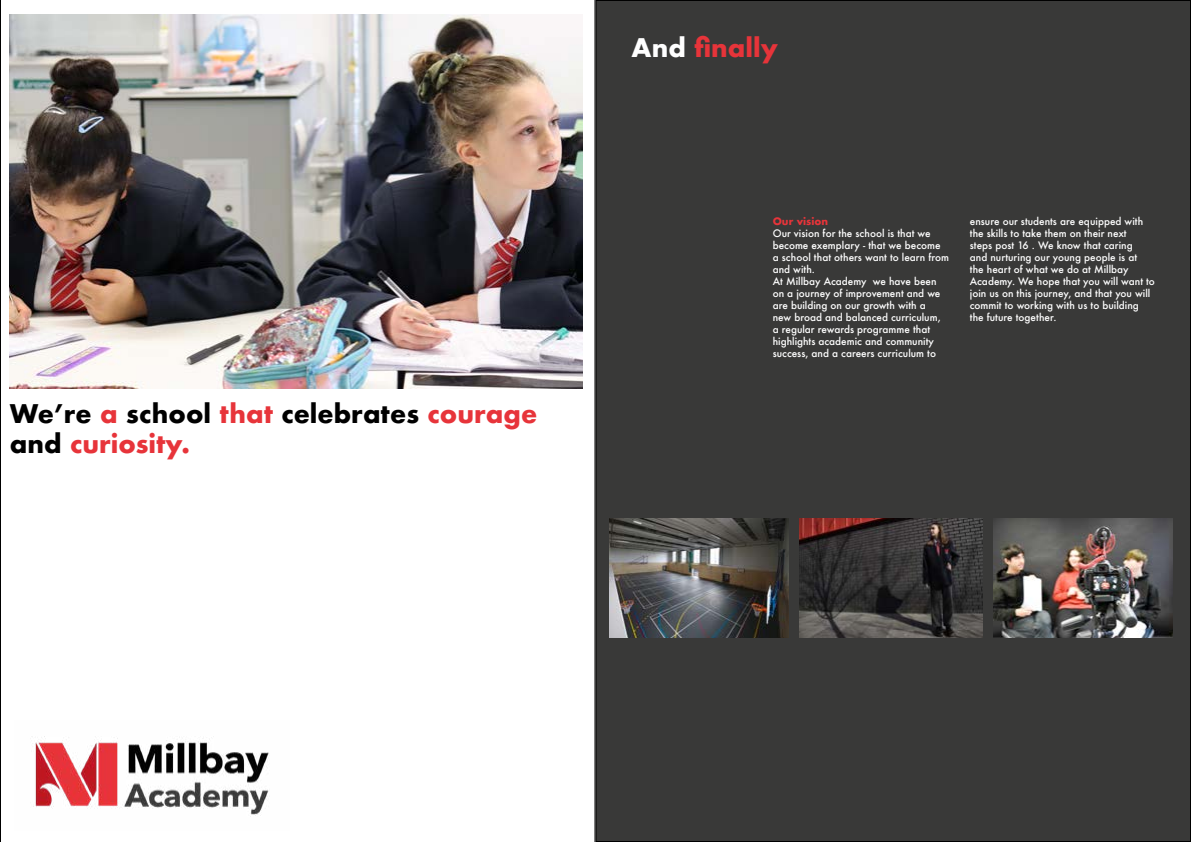
<style>
.page{position:relative;width:1191px;height:842px;background:#fff}
.page>*{position:absolute;margin:0;border:0;box-sizing:border-box;transform-origin:0 0}
.t1{font:700 25px/30px "Futura";color:#000}
.t2{font:700 25px "Futura";color:#e7343a}
.t3{font:500 10px/12px "Futura";color:#fff}
.t4{font:700 10px "Futura";color:#e7343a}
.s1{color:#e7343a}
.s2{color:#fff}
</style>
<div class="page">
<svg style="left:0;top:0;width:595px;height:842px"></svg>
<div style="left:596px;top:1px;width:594px;height:840px;background:#393938"></div>
<img style="left:10px;top:14px;width:573px;height:374px">
<img style="left:609px;top:519px;width:179px;height:119px">
<img style="left:799px;top:519px;width:183px;height:119px">
<img style="left:994px;top:519px;width:178px;height:119px">
<img style="left:14px;top:721px;width:276px;height:110px">
<h1 class="t1" style="left:10px;top:399px;width:529px">We’re <span class="s1">a</span> school <span class="s1">that</span> celebrates <span class="s1">courage </span>and <span class="s1">curiosity.</span></h1>
<h1 class="t2" style="left:631px;top:29px;width:148px"><span class="s2">And</span> finally</h1>
<p class="t4" style="left:772px;top:214px;width:57px">Our vision</p>
<p class="t3" style="left:772px;top:228px;width:178px">Our vision for the school is that we become exemplary - that we become a school that others want to learn from and with.<br>At Millbay Academy we have been on a journey of improvement and we are building on our growth with a<br>new broad and balanced curriculum, a regular rewards programme that highlights academic and community success, and a careers curriculum to</p>
<p class="t3" style="left:970px;top:216px;width:187px">ensure our students are equipped with the skills to take them on their next<br>steps post 16 . We know that caring<br>and nurturing our young people is at<br>the heart of what we do at Millbay Academy. We hope that you will want to join us on this journey, and that you will commit to working with us to building the future together.</p>
</div>
